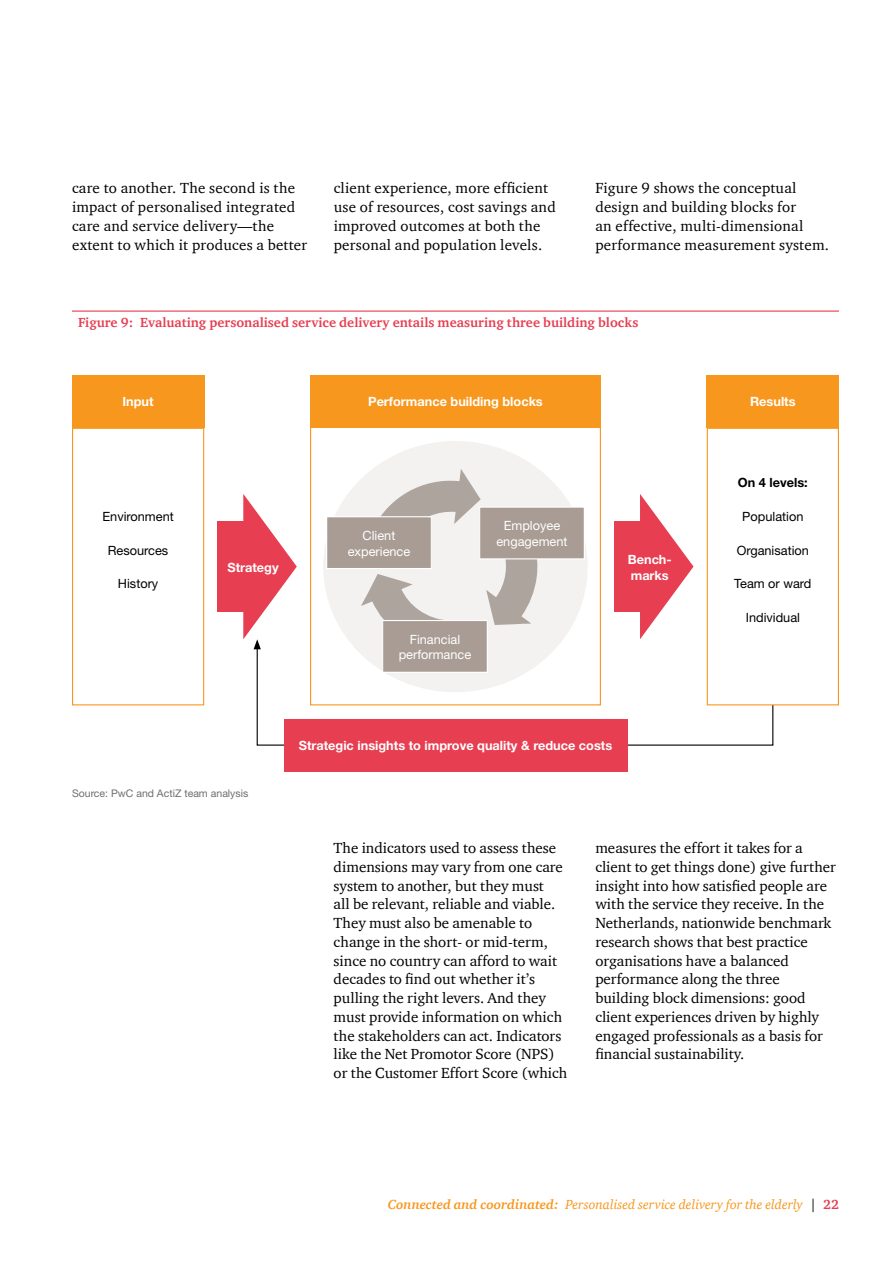
<style>
.page{position:relative;width:893px;height:1263px;background:#fff}
.page>*{position:absolute;margin:0;border:0;box-sizing:border-box;transform-origin:0 0}
.Body_ITC_Charter_10{font:15px/18.8px "ITC Charter Com";color:#000}
.Figure_Text{font:700 13.5px "ITC Charter Com";color:#e73e51}
.t1{font:italic 13.5px "ITC Charter Com";color:#f8971d}
.Authors{font:700 12.75px/15.8px "Helvetica Neue";color:#fff}
.Authors-2{font:12.75px "Helvetica Neue";color:#000}
.Authors-3{font:12.75px/15.8px "Helvetica Neue";color:#fff;text-align:center}
.Authors-4{font:700 12.75px "Helvetica Neue";color:#000}
.Body_ITC_Charter_10-2{font:10.5px "Helvetica Neue";color:#6d6e71}
.s1{font-weight:700}
.s2{font-style:normal;color:#000}
.s3{font-weight:700;font-style:normal;color:#e73e51}
</style>
<div class="page">
<hr style="left:72px;top:311px;width:767px;height:1px;background:#e73e51">
<div style="left:72px;top:375px;width:132px;height:53px;background:#f8971d"></div>
<div style="left:72px;top:428px;width:132px;height:277px;border:1px solid #f8971d"></div>
<svg style="left:256px;top:638px;width:518px;height:108px"></svg>
<div style="left:614px;top:521px;width:40px;height:91px;background:#e73e51"></div>
<svg style="left:640px;top:494px;width:53px;height:145px"></svg>
<div style="left:217px;top:521px;width:40px;height:91px;background:#e73e51"></div>
<svg style="left:243px;top:494px;width:54px;height:155px"></svg>
<div style="left:707px;top:375px;width:132px;height:53px;background:#f8971d"></div>
<div style="left:707px;top:428px;width:131px;height:277px;background:#fff"></div>
<div style="left:707px;top:428px;width:132px;height:277px;border:1px solid #f8971d"></div>
<div style="left:284px;top:719px;width:343px;height:52px;background:#e73e51"></div>
<div style="left:310px;top:375px;width:291px;height:53px;background:#f8971d"></div>
<div style="left:310px;top:426px;width:291px;height:279px;border:1px solid #f8971d"></div>
<div style="left:323px;top:441px;width:265px;height:251px;background:#f3f2f1;border-radius:50%"></div>
<svg style="left:361px;top:469px;width:177px;height:156px"></svg>
<div style="left:327px;top:517px;width:104px;height:51px;background:#a89c94"></div>
<div style="left:326px;top:516px;width:106px;height:53px;border:1px solid #fff"></div>
<div style="left:480px;top:507px;width:104px;height:52px;background:#a89c94"></div>
<div style="left:479px;top:506px;width:106px;height:53px;border:1px solid #fff"></div>
<div style="left:383px;top:620px;width:104px;height:52px;background:#a89c94"></div>
<div style="left:382px;top:620px;width:106px;height:53px;border:1px solid #fff"></div>
<p class="Body_ITC_Charter_10" style="left:72px;top:179px;width:237px">care to another. The second is the impact of personalised integrated care and service delivery—the extent to which it produces a better</p>
<p class="Body_ITC_Charter_10" style="left:334px;top:179px;width:224px">client experience, more efficient use of resources, cost savings and improved outcomes at both the personal and population levels.</p>
<p class="Body_ITC_Charter_10" style="left:595px;top:179px;width:235px">Figure 9 shows the conceptual design and building blocks for<br>an effective, multi-dimensional performance measurement system.</p>
<p class="Figure_Text" style="left:78px;top:314px;width:562px">Figure 9: Evaluating personalised service delivery entails measuring three building blocks</p>
<p class="Authors" style="left:123px;top:394px;width:33px">Input</p>
<p class="Authors" style="left:368px;top:394px;width:176px">Performance building blocks</p>
<p class="Authors-2" style="left:102px;top:509px;width:73px">Environment</p>
<p class="Authors-2" style="left:108px;top:543px;width:62px">Resources</p>
<p class="Authors-2" style="left:118px;top:576px;width:42px">History</p>
<p class="Authors" style="left:227px;top:559px;width:53px">Strategy</p>
<p class="Authors-3" style="left:348px;top:527px;width:64px">Client experience</p>
<p class="Authors-3" style="left:496px;top:517px;width:73px">Employee engagement</p>
<p class="Authors-3" style="left:399px;top:631px;width:74px">Financial performance</p>
<p class="Authors" style="left:628px;top:552px;width:45px">Bench&shy;marks</p>
<p class="Body_ITC_Charter_10-2" style="left:72px;top:787px;width:178px">Source: PwC and ActiZ team analysis</p>
<p class="Authors" style="left:299px;top:737px;width:315px">Strategic insights to improve quality &amp; reduce costs</p>
<p class="Authors" style="left:750px;top:394px;width:47px">Results</p>
<p class="Authors-4" style="left:738px;top:475px;width:71px">On 4 levels:</p>
<p class="Authors-2" style="left:742px;top:509px;width:63px">Population</p>
<p class="Authors-2" style="left:737px;top:542px;width:74px">Organisation</p>
<p class="Authors-2" style="left:734px;top:576px;width:79px">Team or ward</p>
<p class="Authors-2" style="left:746px;top:610px;width:56px">Individual</p>
<p class="Body_ITC_Charter_10" style="left:334px;top:838px;width:235px">The indicators used to assess these dimensions may vary from one care system to another, but they must<br>all be relevant, reliable and viable.<br>They must also be amenable to change in the short- or mid-term, since no country can afford to wait decades to find out whether it’s pulling the right levers. And they must provide information on which the stakeholders can act. Indicators like the Net Promotor Score (NPS) or the Customer Effort Score (which</p>
<p class="Body_ITC_Charter_10" style="left:595px;top:838px;width:242px">measures the effort it takes for a client to get things done) give further insight into how satisfied people are with the service they receive. In the Netherlands, nationwide benchmark research shows that best practice organisations have a balanced performance along the three building block dimensions: good client experiences driven by highly engaged professionals as a basis for financial sustainability.</p>
<p class="t1" style="left:388px;top:1196px;width:453px"><span class="s1">Connected and coordinated:</span> Personalised service delivery for the elderly <span class="s2">|</span> <span class="s3">22</span></p>
</div>
